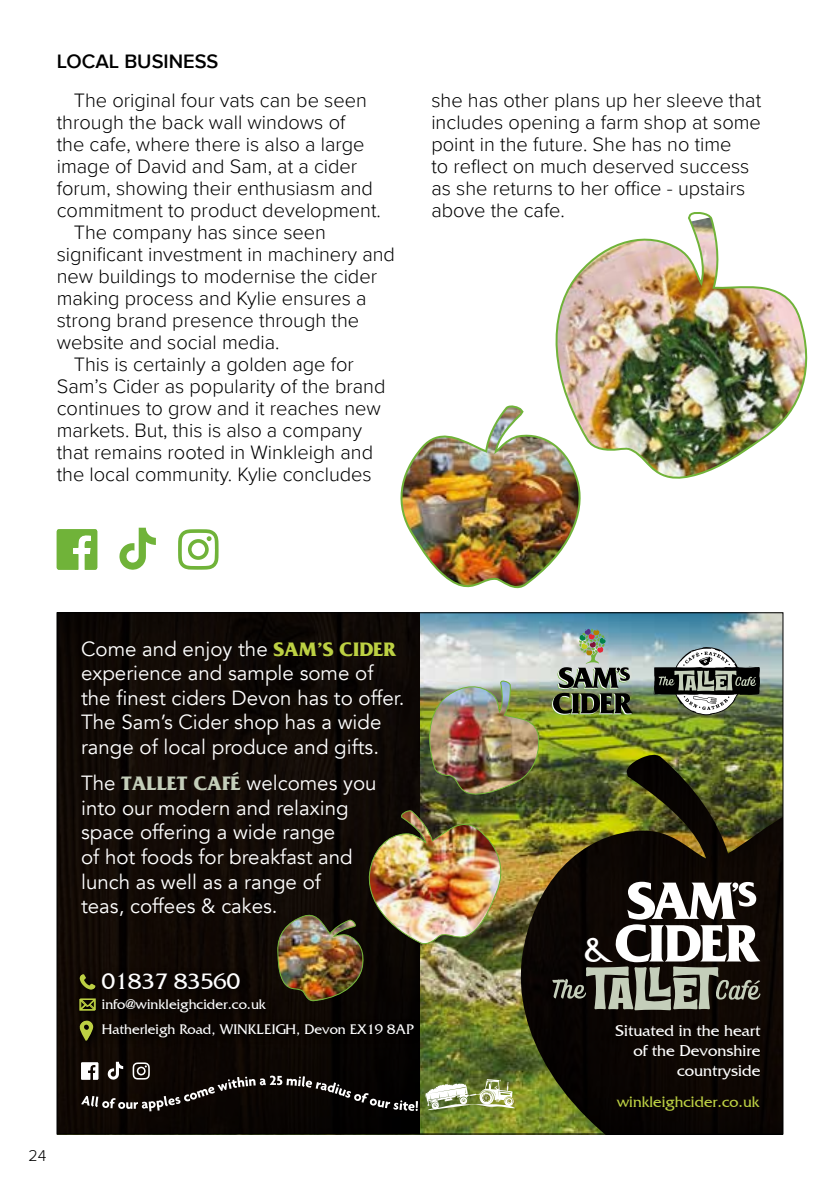
<style>
.page{position:relative;width:840px;height:1191px;background:#fff}
.page>*{position:absolute;margin:0;border:0;box-sizing:border-box;transform-origin:0 0}
.t1{font:36.8px "France Plain";color:#fff}
.t2{font:23.6px "France Plain";color:#fff}
.t3{font:20.4px/24.6px "Avenir";color:#fff}
.t4{font:300 20px/22px "Proxima Nova";color:#000}
.t5{font:600 20px "Proxima Nova";color:#000}
.t6{font:16.6px/20px "France Plain";color:#fff;text-align:right}
.t7{font:16px "France Plain";color:#bdd143}
.t8{font:300 16px "Proxima Nova";color:#000}
.t9{font:14.6px "France Plain";color:#fff}
.s1{font-family:"France";font-weight:700;color:#bdd143}
.s2{font-family:"France";font-weight:700;color:#c4ceba}
</style>
<div class="page">
<img style="left:419px;top:614px;width:361px;height:518px">
<img style="left:59px;top:614px;width:360px;height:518px">
<img style="left:513px;top:753px;width:267px;height:379px">
<img style="left:518px;top:755px;width:262px;height:377px">
<svg style="left:652px;top:647px;width:108px;height:68px;background:#7a8378"></svg>
<svg style="left:425px;top:1079px;width:90px;height:31px"></svg>
<div style="left:74px;top:968px;width:350px;height:83px;background:#0c0602"></div>
<svg style="left:79px;top:1020px;width:14px;height:21px"></svg>
<svg style="left:80px;top:974px;width:15px;height:15px"></svg>
<svg style="left:79px;top:998px;width:17px;height:12px"></svg>
<svg style="left:81px;top:1061px;width:337px;height:50px;background:#231f1c"></svg>
<img style="left:422px;top:680px;width:118px;height:115px">
<img style="left:277px;top:809px;width:228px;height:202px">
<img style="left:551px;top:628px;width:81px;height:87px">
<svg style="left:552px;top:881px;width:208px;height:129px"></svg>
<svg style="left:57px;top:529px;width:40px;height:41px"></svg>
<svg style="left:178px;top:529px;width:40px;height:41px"></svg>
<svg style="left:119px;top:528px;width:37px;height:42px"></svg>
<img style="left:555px;top:212px;width:253px;height:267px">
<img style="left:400px;top:402px;width:187px;height:187px">
<p class="t5" style="left:57px;top:46px;width:163px">LOCAL BUSINESS</p>
<p class="t4" style="left:74px;top:88px;width:294px">The original four vats can be seen</p>
<p class="t4" style="left:57px;top:110px;width:290px">through the back wall windows of</p>
<p class="t4" style="left:57px;top:132px;width:309px">the cafe, where there is also a large</p>
<p class="t4" style="left:57px;top:154px;width:302px">image of David and Sam, at a cider</p>
<p class="t4" style="left:57px;top:176px;width:317px">forum, showing their enthusiasm and</p>
<p class="t4" style="left:57px;top:198px;width:325px">commitment to product development.</p>
<p class="t4" style="left:74px;top:220px;width:253px">The company has since seen</p>
<p class="t4" style="left:57px;top:242px;width:339px">significant investment in machinery and</p>
<p class="t4" style="left:57px;top:264px;width:322px">new buildings to modernise the cider</p>
<p class="t4" style="left:57px;top:286px;width:311px">making process and Kylie ensures a</p>
<p class="t4" style="left:57px;top:308px;width:304px">strong brand presence through the</p>
<p class="t4" style="left:57px;top:330px;width:224px">website and social media.</p>
<p class="t4" style="left:74px;top:352px;width:281px">This is certainly a golden age for</p>
<p class="t4" style="left:57px;top:374px;width:330px">Sam’s Cider as popularity of the brand</p>
<p class="t4" style="left:57px;top:396px;width:325px">continues to grow and it reaches new</p>
<p class="t4" style="left:57px;top:418px;width:306px">markets. But, this is also a company</p>
<p class="t4" style="left:57px;top:440px;width:318px">that remains rooted in Winkleigh and</p>
<p class="t4" style="left:57px;top:462px;width:316px">the local community. Kylie concludes</p>
<p class="t4" style="left:431px;top:88px;width:331px">she has other plans up her sleeve that includes opening a farm shop at some point in the future. She has no time<br>to reflect on much deserved success as she returns to her office - upstairs above the cafe.</p>
<p class="t3" style="left:81px;top:636px;width:325px">Come and enjoy the <span class="s1">SAM’S CIDER </span>experience and sample some of the finest ciders Devon has to offer.<br>The Sam’s Cider shop has a wide range of local produce and gifts.</p>
<p class="t3" style="left:81px;top:771px;width:297px">The <span class="s2">TALLET CAFÉ</span> welcomes you into our modern and relaxing space offering a wide range<br>of hot foods for breakfast and lunch as well as a range of<br>teas, coffees &amp; cakes.</p>
<p class="t2" style="left:102px;top:968px;width:140px">01837 83560</p>
<p class="t9" style="left:102px;top:996px;width:165px">info@winkleighcider.co.uk</p>
<p class="t9" style="left:102px;top:1021px;width:313px">Hatherleigh Road, WINKLEIGH, Devon EX19 8AP</p>
<p class="t8" style="left:28px;top:1143px;width:19px">24</p>
<h1 class="t1" style="left:582px;top:930px;width:30px">&amp;</h1>
<p class="t6" style="left:615px;top:1020px;width:146px">Situated in the heart of the Devonshire countryside</p>
<p class="t7" style="left:616px;top:1092px;width:144px">winkleighcider.co.uk</p>
</div>
